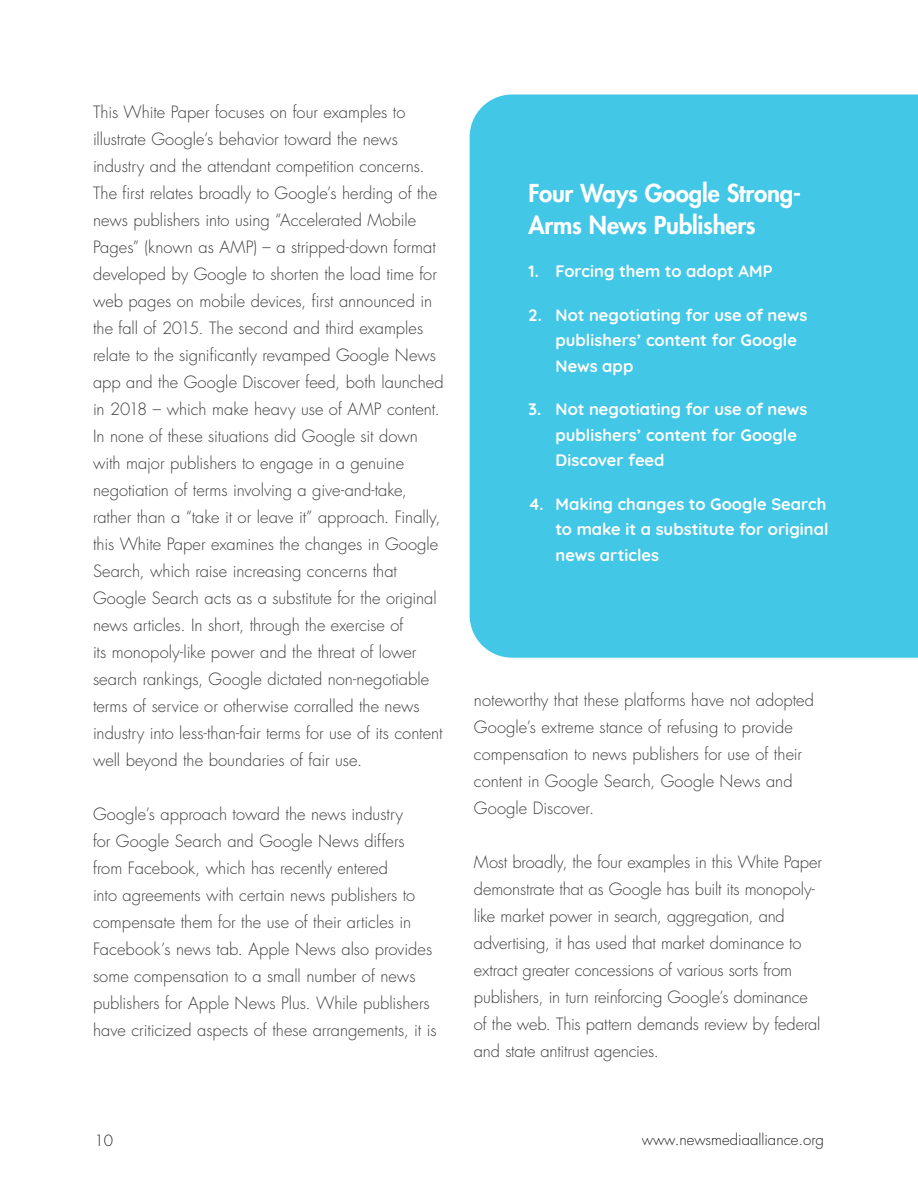
<style>
.page{position:relative;width:918px;height:1188px;background:#fff}
.page>*{position:absolute;margin:0;border:0;box-sizing:border-box;transform-origin:0 0}
.t1{font:800 24px/31.5px "Futura";letter-spacing:-.01em;color:#fff}
.t2{font:300 16.5px/27px "Futura Std";color:#3e3e3f}
.t3{font:700 16.5px/25.5px "Quicksand";color:#fff}
.t4{font:300 15px "Futura";color:#231f20}
.t5{font:300 15px "Futura Std";color:#231f20}
</style>
<div class="page">
<div style="left:470px;top:94px;width:448px;height:564px;background:#43c7e7"></div>
<p class="t2" style="left:93px;top:99px;width:352px">This White Paper focuses on four examples to illustrate Google’s behavior toward the news industry and the attendant competition concerns.<br>The first relates broadly to Google’s herding of the news publishers into using “Accelerated Mobile Pages” (known as AMP) – a stripped-down format developed by Google to shorten the load time for web pages on mobile devices, first announced in the fall of 2015. The second and third examples relate to the significantly revamped Google News app and the Google Discover feed, both launched in 2018 – which make heavy use of AMP content.<br>In none of these situations did Google sit down with major publishers to engage in a genuine negotiation of terms involving a give-and-take, rather than a “take it or leave it” approach. Finally, this White Paper examines the changes in Google Search, which raise increasing concerns that Google Search acts as a substitute for the original news articles. In short, through the exercise of<br>its monopoly-like power and the threat of lower search rankings, Google dictated non-negotiable terms of service or otherwise corralled the news industry into less-than-fair terms for use of its content well beyond the boundaries of fair use.</p>
<p class="t2" style="left:93px;top:801px;width:345px">Google’s approach toward the news industry<br>for Google Search and Google News differs from Facebook, which has recently entered<br>into agreements with certain news publishers to compensate them for the use of their articles in Facebook’s news tab. Apple News also provides some compensation to a small number of news publishers for Apple News Plus. While publishers have criticized aspects of these arrangements, it is</p>
<h1 class="t1" style="left:529px;top:178px;width:274px">Four Ways Google Strong-<br>Arms News Publishers</h1>
<p class="t3" style="left:529px;top:257px;width:246px">1. Forcing them to adopt AMP</p>
<p class="t3" style="left:556px;top:301px;width:253px;text-indent:-27px">2. Not negotiating for use of news publishers’ content for Google<br>News app</p>
<p class="t3" style="left:556px;top:395px;width:253px;text-indent:-27px">3. Not negotiating for use of news publishers’ content for Google<br>Discover feed</p>
<p class="t3" style="left:556px;top:490px;width:275px;text-indent:-27px">4. Making changes to Google Search to make it a substitute for original news articles</p>
<p class="t2" style="left:474px;top:687px;width:342px">noteworthy that these platforms have not adopted Google’s extreme stance of refusing to provide compensation to news publishers for use of their content in Google Search, Google News and Google Discover.</p>
<p class="t2" style="left:474px;top:849px;width:350px">Most broadly, the four examples in this White Paper demonstrate that as Google has built its monopoly&shy;like market power in search, aggregation, and advertising, it has used that market dominance to extract greater concessions of various sorts from publishers, in turn reinforcing Google’s dominance of the web. This pattern demands review by federal and state antitrust agencies.</p>
<p class="t5" style="left:94px;top:1132px;width:20px">10</p>
<p class="t4" style="left:642px;top:1130px;width:184px">www.newsmediaalliance.org</p>
</div>
